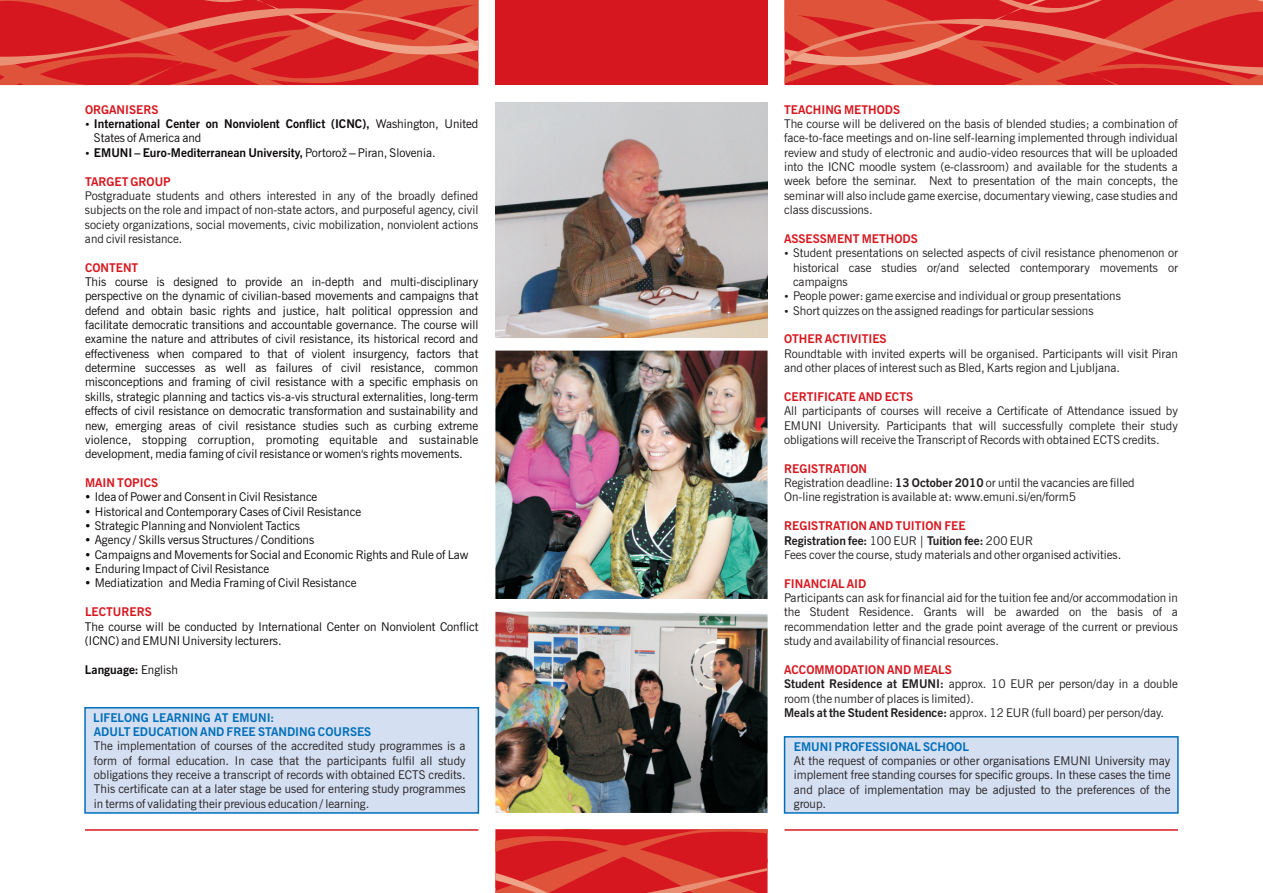
<style>
.page{position:relative;width:1263px;height:893px;background:#fff}
.page>*{position:absolute;margin:0;border:0;box-sizing:border-box;transform-origin:0 0}
.t1{font:12px/14.4px "News Gothic BT";color:#231f20;text-align:justify}
.t2{font:12px/14.4px "News Gothic BT";color:#0d090a}
.t3{font:700 12px "News Gothic BT";color:#d7171f}
.t4{font:700 12px/14.4px "News Gothic BT";color:#0d090a}
.t5{font:700 12px/14.4px "News Gothic BT";color:#006fba}
.s1{font-weight:400}
.s2{font-family:"Arial";font-weight:400}
.s3{font-weight:700}
</style>
<div class="page">
<svg style="left:495px;top:829px;width:272px;height:64px;background:#da2f2c"></svg>
<svg style="left:767px;top:0;width:496px;height:85px;background:#dd4039"></svg>
<svg style="left:0;top:0;width:478px;height:85px;background:#db3731"></svg>
<div style="left:495px;top:0;width:272px;height:85px;background:#d7171f"></div>
<hr style="left:784px;top:829px;width:394px;height:2px;background:#d7171f">
<hr style="left:85px;top:829px;width:393px;height:2px;background:#d7171f">
<div style="left:84px;top:707px;width:396px;height:107px;background:#d4dff1"></div>
<div style="left:783px;top:736px;width:396px;height:78px;background:#d4dff1"></div>
<img style="left:495px;top:102px;width:272px;height:236px">
<img style="left:495px;top:351px;width:272px;height:248px">
<img style="left:495px;top:612px;width:272px;height:201px">
<p class="t3" style="left:85px;top:104px;width:75px">ORGANISERS</p>
<p class="t3" style="left:784px;top:104px;width:118px">TEACHING METHODS</p>
<p class="t4" style="left:94px;top:118px;width:386px">International Center on Nonviolent Conflict (ICNC), <span class="s1">Washington, United<br>States of America and<br></span>EMUNI – Euro-Mediterranean University, <span class="s1">Portorož</span> <span class="s2">–</span> <span class="s1">Piran, Slovenia.</span></p>
<p class="t1" style="left:784px;top:118px;width:395px">The course will be delivered on the basis of blended studies; a combination of face-to-face meetings and on-line self-learning implemented through individual review and study of electronic and audio-video resources that will be uploaded into the ICNC moodle system (e-classroom) and available for the students a week before the seminar. Next to presentation of the main concepts, the seminar will also include game exercise, documentary viewing, case studies and class discussions.</p>
<p class="t1" style="left:793px;top:247px;width:386px;text-align:left">Student presentations on selected aspects of civil resistance phenomenon or historical case studies or/and selected contemporary movements or campaigns<br>People power: game exercise and individual or group presentations<br>Short quizzes on the assigned readings for particular sessions</p>
<p class="t1" style="left:784px;top:347px;width:395px">Roundtable with invited experts will be organised. Participants will visit Piran and other places of interest such as Bled, Karts region and Ljubljana.</p>
<p class="t1" style="left:784px;top:405px;width:395px">All participants of courses will receive a Certificate of Attendance issued by EMUNI University. Participants that will successfully complete their study obligations will receive the Transcript of Records with obtained ECTS credits.</p>
<p class="t1" style="left:784px;top:477px;width:352px">Registration deadline: <span class="s3">13 October 2010</span> or until the vacancies are filled<br>On-line registration is available at: www.emuni.si/en/form5</p>
<p class="t1" style="left:784px;top:534px;width:339px"><span class="s3">Registration fee:</span> 100 EUR | <span class="s3">Tuition fee:</span> 200 EUR<br>Fees cover the course, study materials and other organised activities.</p>
<p class="t1" style="left:784px;top:592px;width:395px">Participants can ask for financial aid for the tuition fee and/or accommodation in the Student Residence. Grants will be awarded on the basis of a recommendation letter and the grade point average of the current or previous study and availability of financial resources.</p>
<p class="t1" style="left:784px;top:678px;width:395px;text-align:left"><span class="s3">Student Residence at EMUNI:</span> approx. 10 EUR per person/day in a double room (the number of places is limited).<br><span class="s3">Meals at the Student Residence:</span> approx. 12 EUR (full board) per person/day.</p>
<p class="t3" style="left:85px;top:176px;width:87px">TARGET GROUP</p>
<p class="t1" style="left:85px;top:190px;width:395px">Postgraduate students and others interested in any of the broadly defined subjects on the role and impact of non-state actors, and purposeful agency, civil society organizations, social movements, civic mobilization, nonviolent actions and civil resistance.</p>
<p class="t3" style="left:784px;top:234px;width:135px">ASSESSMENT METHODS</p>
<p class="t3" style="left:85px;top:263px;width:55px">CONTENT</p>
<p class="t2" style="left:85px;top:276px;width:395px;text-align:justify">This course is designed to provide an in-depth and multi-disciplinary perspective on the dynamic of civilian-based movements and campaigns that defend and obtain basic rights and justice, halt political oppression and facilitate democratic transitions and accountable governance. The course will examine the nature and attributes of civil resistance, its historical record and effectiveness when compared to that of violent insurgency, factors that determine successes as well as failures of civil resistance, common misconceptions and framing of civil resistance with a specific emphasis on skills, strategic planning and tactics vis-a-vis structural externalities, long-term effects of civil resistance on democratic transformation and sustainability and new, emerging areas of civil resistance studies such as curbing extreme violence, stopping corruption, promoting equitable and sustainable development, media faming of civil resistance or women's rights movements.</p>
<p class="t2" style="left:95px;top:491px;width:375px">Idea of Power and Consent in Civil Resistance<br>Historical and Contemporary Cases of Civil Resistance<br>Strategic Planning and Nonviolent Tactics<br>Agency / Skills versus Structures / Conditions<br>Campaigns and Movements for Social and Economic Rights and Rule of Law Enduring Impact of Civil Resistance<br>Mediatization and Media Framing of Civil Resistance</p>
<p class="t2" style="left:85px;top:620px;width:395px">The course will be conducted by International Center on Nonviolent Conflict (ICNC) and EMUNI University lecturers.</p>
<p class="t4" style="left:85px;top:663px;width:94px">Language: <span class="s1">English</span></p>
<p class="t3" style="left:784px;top:334px;width:104px">OTHER ACTIVITIES</p>
<p class="t3" style="left:784px;top:392px;width:130px">CERTIFICATE AND ECTS</p>
<p class="t3" style="left:784px;top:464px;width:84px">REGISTRATION</p>
<p class="t3" style="left:85px;top:478px;width:75px">MAIN TOPICS</p>
<p class="t3" style="left:784px;top:521px;width:183px">REGISTRATION AND TUITION FEE</p>
<p class="t3" style="left:784px;top:578px;width:84px">FINANCIAL AID</p>
<p class="t3" style="left:85px;top:607px;width:68px">LECTURERS</p>
<p class="t3" style="left:784px;top:665px;width:169px">ACCOMMODATION AND MEALS</p>
<p class="t5" style="left:93px;top:711px;width:280px">LIFELONG LEARNING AT EMUNI:<br>ADULT EDUCATION AND FREE STANDING COURSES</p>
<p class="t1" style="left:94px;top:740px;width:373px">The implementation of courses of the accredited study programmes is a form of formal education. In case that the participants fulfil all study obligations they receive a transcript of records with obtained ECTS credits.<br>This certificate can at a later stage be used for entering study programmes in terms of validating their previous education / learning.</p>
<p class="t5" style="left:794px;top:740px;width:177px">EMUNI PROFESSIONAL SCHOOL</p>
<p class="t1" style="left:794px;top:755px;width:378px">At the request of companies or other organisations EMUNI University may implement free standing courses for specific groups. In these cases the time and place of implementation may be adjusted to the preferences of the group.</p>
</div>
